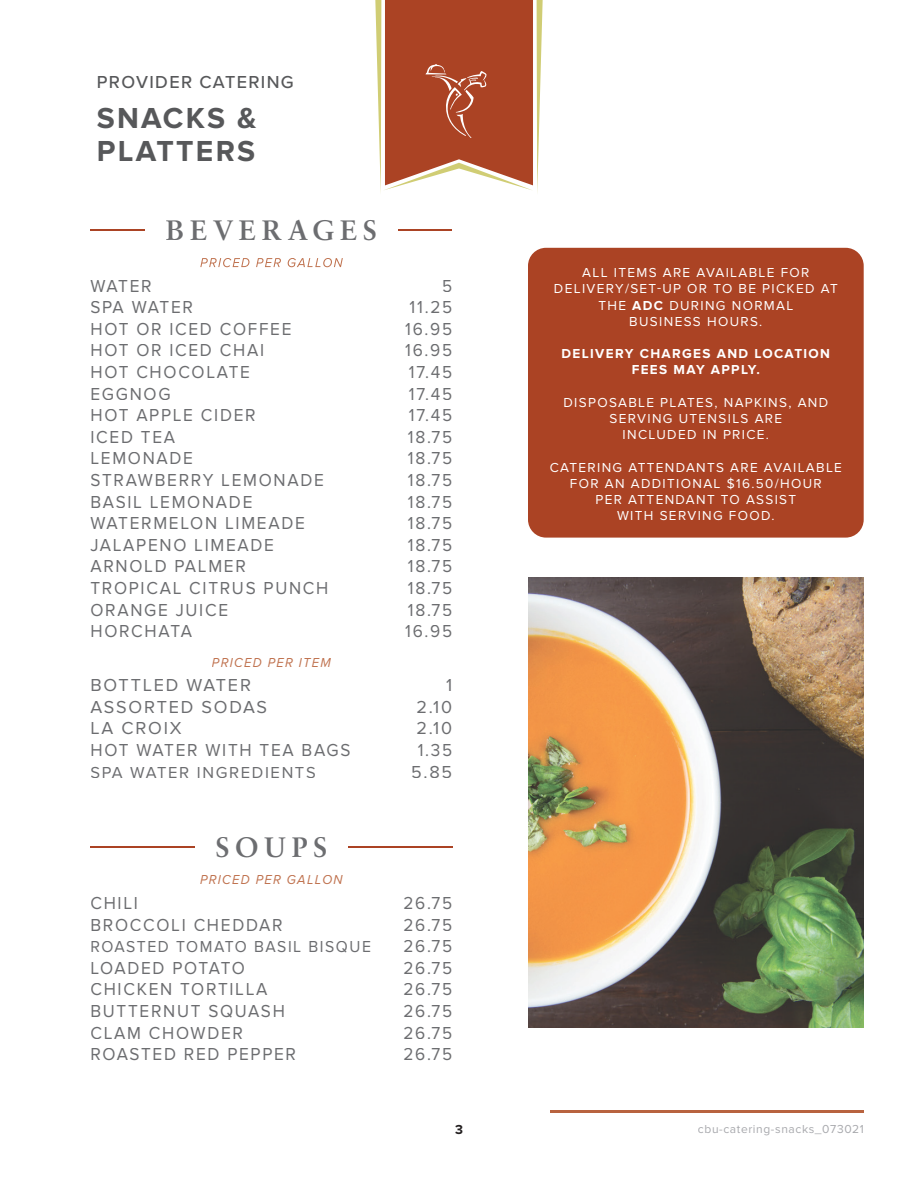
<style>
.page{position:relative;width:918px;height:1188px;background:#fff}
.page>*{position:absolute;margin:0;border:0;box-sizing:border-box;transform-origin:0 0}
.t1{font:700 30px/33px "Proxima Nova";letter-spacing:.075em;color:#57585a}
.t2{font:700 28.2px "Sabon LT Std";letter-spacing:.2em;color:#6c6d70}
.t3{font:18px "Proxima Nova";letter-spacing:.1em;color:#6c6d70;scale:.95 1}
.t4{font:18px "Proxima Nova";letter-spacing:.1em;color:#6c6d70}
.t5{font:18px "Proxima Nova";letter-spacing:.075em;color:#6c6d70;scale:.95 1}
.t6{font:500 18px "Proxima Nova";letter-spacing:.075em;color:#57585a}
.t7{font:16.5px "Proxima Nova";letter-spacing:.1em;color:#6c6d70;scale:.95 1}
.t8{font:16.5px "Proxima Nova";letter-spacing:.1em;color:#6c6d70}
.t9{font:13.5px/16.2px "Proxima Nova";letter-spacing:.1em;color:#fff;text-align:center}
.t10{font:700 13.5px/16.2px "Proxima Nova";letter-spacing:.1em;color:#fff;text-align:center}
.t11{font:italic 13.5px "Proxima Nova";letter-spacing:.1em;color:#c07350;scale:.95 1}
.t12{font:700 13.5px "Proxima Nova";color:#231f20}
.t13{font:12px "Proxima Nova";letter-spacing:.05em;color:#a8a9ad}
.s1{font-weight:700}
</style>
<div class="page">
<hr style="left:551px;top:1110px;width:313px;height:2px;background:#b8633f">
<svg style="left:375px;top:0;width:168px;height:193px"></svg>
<hr style="left:90px;top:847px;width:105px;height:1px;background:#ab4324">
<hr style="left:348px;top:847px;width:104px;height:1px;background:#ab4324">
<hr style="left:90px;top:229px;width:54px;height:2px;background:#ab4324">
<hr style="left:398px;top:229px;width:54px;height:2px;background:#ab4324">
<div style="left:528px;top:248px;width:336px;height:290px;background:#ab4324;border-radius:18px"></div>
<svg style="left:200px;top:258px;width:143px;height:9px"></svg>
<img style="left:528px;top:578px;width:336px;height:450px">
<p class="t6" style="left:97px;top:68px;width:199px">PROVIDER CATERING</p>
<h1 class="t1" style="left:97px;top:102px;width:161px">SNACKS &amp;<br>PLATTERS</h1>
<h2 class="t2" style="left:166px;top:213px;width:213px">BEVERAGES</h2>
<p class="t3" style="left:90px;top:275px;width:66px">WATER</p>
<p class="t3" style="left:442px;top:275px;width:12px">5</p>
<p class="t5" style="left:90px;top:297px;width:109px">SPA WATER</p>
<p class="t3" style="left:410px;top:297px;width:46px">11.25</p>
<p class="t3" style="left:90px;top:319px;width:213px">HOT OR ICED COFFEE</p>
<p class="t3" style="left:405px;top:319px;width:51px">16.95</p>
<p class="t3" style="left:90px;top:340px;width:184px">HOT OR ICED CHAI</p>
<p class="t3" style="left:405px;top:340px;width:51px">16.95</p>
<p class="t3" style="left:90px;top:362px;width:169px">HOT CHOCOLATE</p>
<p class="t3" style="left:409px;top:362px;width:47px">17.45</p>
<p class="t3" style="left:90px;top:383px;width:86px">EGGNOG</p>
<p class="t3" style="left:409px;top:383px;width:47px">17.45</p>
<p class="t3" style="left:90px;top:405px;width:175px">HOT APPLE CIDER</p>
<p class="t3" style="left:409px;top:405px;width:47px">17.45</p>
<p class="t3" style="left:90px;top:427px;width:91px">ICED TEA</p>
<p class="t3" style="left:408px;top:427px;width:48px">18.75</p>
<p class="t3" style="left:90px;top:448px;width:110px">LEMONADE</p>
<p class="t3" style="left:408px;top:448px;width:48px">18.75</p>
<p class="t3" style="left:90px;top:470px;width:247px">STRAWBERRY LEMONADE</p>
<p class="t3" style="left:408px;top:470px;width:48px">18.75</p>
<p class="t3" style="left:90px;top:491px;width:172px">BASIL LEMONADE</p>
<p class="t3" style="left:408px;top:491px;width:48px">18.75</p>
<p class="t3" style="left:90px;top:513px;width:227px">WATERMELON LIMEADE</p>
<p class="t3" style="left:408px;top:513px;width:48px">18.75</p>
<p class="t3" style="left:90px;top:535px;width:195px">JALAPENO LIMEADE</p>
<p class="t3" style="left:408px;top:535px;width:48px">18.75</p>
<p class="t3" style="left:90px;top:556px;width:165px">ARNOLD PALMER</p>
<p class="t3" style="left:408px;top:556px;width:48px">18.75</p>
<p class="t3" style="left:90px;top:578px;width:252px">TROPICAL CITRUS PUNCH</p>
<p class="t3" style="left:408px;top:578px;width:48px">18.75</p>
<p class="t3" style="left:90px;top:599px;width:146px">ORANGE JUICE</p>
<p class="t3" style="left:408px;top:599px;width:48px">18.75</p>
<p class="t3" style="left:90px;top:621px;width:108px">HORCHATA</p>
<p class="t3" style="left:405px;top:621px;width:51px">16.95</p>
<p class="t11" style="left:212px;top:655px;width:127px">PRICED PER ITEM</p>
<p class="t4" style="left:90px;top:675px;width:162px">BOTTLED WATER</p>
<p class="t4" style="left:446px;top:675px;width:8px">1</p>
<p class="t4" style="left:90px;top:697px;width:178px">ASSORTED SODAS</p>
<p class="t4" style="left:416px;top:697px;width:37px">2.10</p>
<p class="t4" style="left:90px;top:718px;width:93px">LA CROIX</p>
<p class="t4" style="left:416px;top:718px;width:37px">2.10</p>
<p class="t3" style="left:90px;top:740px;width:275px">HOT WATER WITH TEA BAGS</p>
<p class="t3" style="left:418px;top:740px;width:38px">1.35</p>
<p class="t8" style="left:90px;top:763px;width:227px">SPA WATER INGREDIENTS</p>
<p class="t4" style="left:411px;top:761px;width:43px">5.85</p>
<h2 class="t2" style="left:216px;top:830px;width:113px">SOUPS</h2>
<p class="t11" style="left:200px;top:873px;width:152px">PRICED PER GALLON</p>
<p class="t3" style="left:90px;top:893px;width:52px">CHILI</p>
<p class="t3" style="left:403px;top:893px;width:53px">26.75</p>
<p class="t3" style="left:90px;top:914px;width:204px">BROCCOLI CHEDDAR</p>
<p class="t3" style="left:403px;top:914px;width:53px">26.75</p>
<p class="t7" style="left:90px;top:937px;width:297px">ROASTED TOMATO BASIL BISQUE</p>
<p class="t3" style="left:403px;top:936px;width:53px">26.75</p>
<p class="t5" style="left:90px;top:958px;width:164px">LOADED POTATO</p>
<p class="t3" style="left:403px;top:958px;width:53px">26.75</p>
<p class="t3" style="left:90px;top:979px;width:188px">CHICKEN TORTILLA</p>
<p class="t3" style="left:403px;top:979px;width:53px">26.75</p>
<p class="t3" style="left:90px;top:1001px;width:206px">BUTTERNUT SQUASH</p>
<p class="t3" style="left:403px;top:1001px;width:53px">26.75</p>
<p class="t3" style="left:90px;top:1022px;width:162px">CLAM CHOWDER</p>
<p class="t3" style="left:403px;top:1022px;width:53px">26.75</p>
<p class="t3" style="left:90px;top:1044px;width:218px">ROASTED RED PEPPER</p>
<p class="t3" style="left:403px;top:1044px;width:53px">26.75</p>
<p class="t9" style="left:554px;top:265px;width:285px">ALL ITEMS ARE AVAILABLE FOR<br>DELIVERY/SET-UP OR TO BE PICKED AT<br>THE <span class="s1">ADC</span> DURING NORMAL<br>BUSINESS HOURS.</p>
<p class="t10" style="left:562px;top:346px;width:270px">DELIVERY CHARGES AND LOCATION<br>FEES MAY APPLY.</p>
<p class="t9" style="left:563px;top:394px;width:266px">DISPOSABLE PLATES, NAPKINS, AND<br>SERVING UTENSILS ARE<br>INCLUDED IN PRICE.</p>
<p class="t9" style="left:550px;top:459px;width:294px">CATERING ATTENDANTS ARE AVAILABLE<br>FOR AN ADDITIONAL $16.50/HOUR<br>PER ATTENDANT TO ASSIST<br>WITH SERVING FOOD.</p>
<p class="t12" style="left:455px;top:1122px;width:9px">3</p>
<p class="t13" style="left:698px;top:1122px;width:168px">cbu-catering-snacks_073021</p>
</div>
